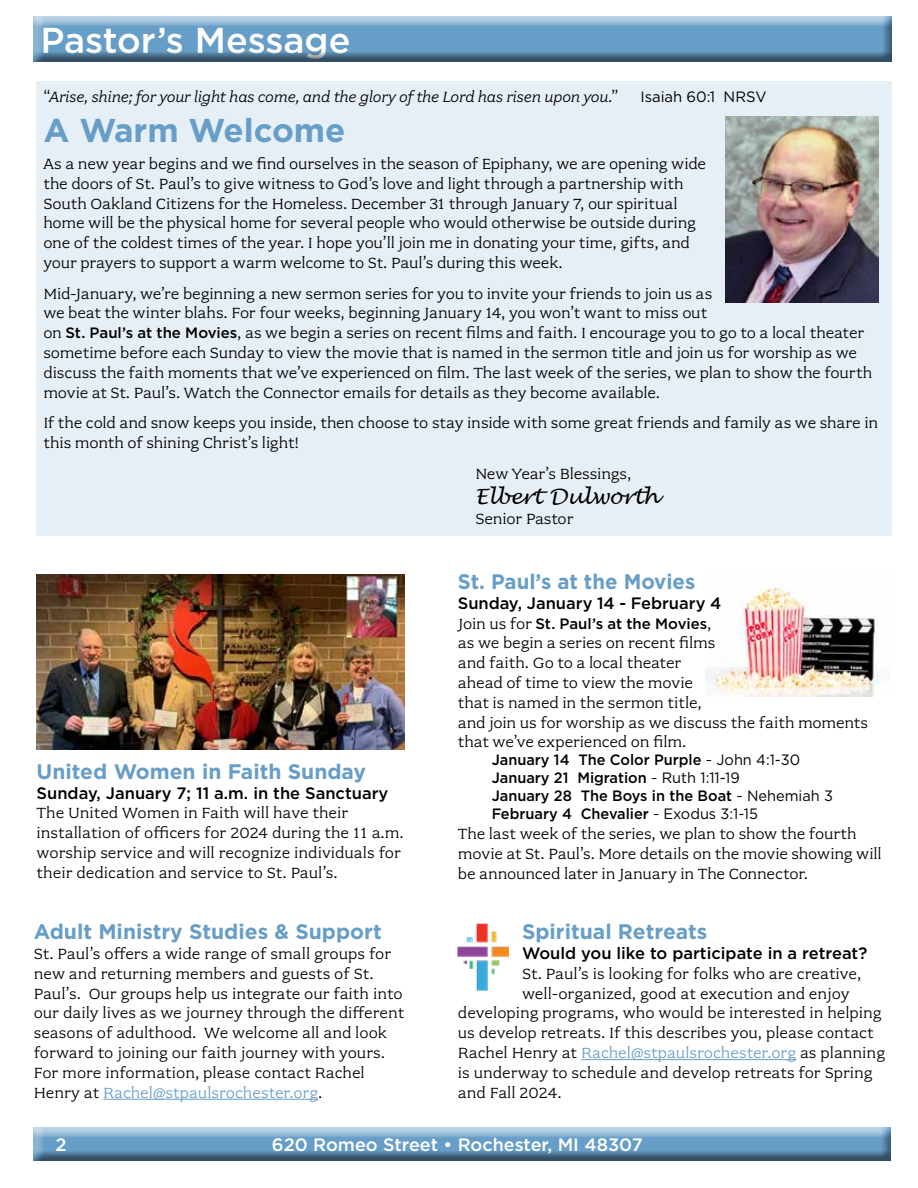
<style>
.page{position:relative;width:918px;height:1188px;background:#fff}
.page>*{position:absolute;margin:0;border:0;box-sizing:border-box;transform-origin:0 0}
.t1{font:500 36px "Gotham";color:#fff}
.t2{font:700 33px "Gotham";color:#679ec7}
.t3{font:700 21px "Gotham";color:#679ec7}
.t4{font:italic 21px "Lucida Handwriting";letter-spacing:-.01em;color:#000}
.t5{font:500 18px "Gotham";color:#fff}
.t6{font:16.5px/19.8px "Fairplex Wide OT";letter-spacing:-.005em;color:#000}
.t7{font:500 16.5px "Gotham";color:#000}
.t8{font:italic 16.5px "Fairplex Wide OT";letter-spacing:-.015em;color:#000}
.t9{font:16.5px "Fairplex Wide OT";color:#679ec7}
.t10{font:500 15px/18px "Gotham";color:#000}
.t11{font:15px "Gotham";color:#000}
.s1{font-style:normal}
.s2{font-family:"Gotham";font-weight:500;font-size:15px}
.s3{color:#679ec7}
.s4{font-family:"Fairplex Wide OT";font-weight:400;font-size:16.5px}
.s5{font-weight:400}
.s6{color:#000}
</style>
<div class="page">
<div style="left:29px;top:1126px;width:862px;height:34px;background:#bbd4e6"></div>
<div style="left:29px;top:1128px;width:862px;height:34px;background:#000;opacity:.5"></div>
<div style="left:37px;top:81px;width:855px;height:455px;background:#e7eff6"></div>
<div style="left:31px;top:16px;width:861px;height:47px;background:#000;opacity:.5"></div>
<img style="left:726px;top:117px;width:153px;height:186px">
<img style="left:37px;top:575px;width:368px;height:175px">
<hr style="left:103px;top:1099px;width:215px;height:1px;background:#679ec7">
<img style="left:705px;top:587px;width:173px;height:110px">
<hr style="left:581px;top:1059px;width:215px;height:1px;background:#679ec7">
<img style="left:458px;top:924px;width:51px;height:66px">
<h1 class="t1" style="left:40px;top:17px;width:312px">Pastor’s Message</h1>
<p class="t8" style="left:43px;top:88px;width:577px"><span class="s1">“</span>Arise, shine; for your light has come, and the glory of the Lord has risen upon you.<span class="s1">”</span></p>
<p class="t11" style="left:641px;top:88px;width:128px">Isaiah 60:1 NRSV</p>
<h2 class="t2" style="left:43px;top:108px;width:304px">A Warm Welcome</h2>
<p class="t6" style="left:43px;top:154px;width:664px">As a new year begins and we find ourselves in the season of Epiphany, we are opening wide the doors of St. Paul’s to give witness to God’s love and light through a partnership with South Oakland Citizens for the Homeless. December 31 through January 7, our spiritual home will be the physical home for several people who would otherwise be outside during one of the coldest times of the year. I hope you’ll join me in donating your time, gifts, and your prayers to support a warm welcome to St. Paul’s during this week.</p>
<p class="t6" style="left:43px;top:284px;width:830px">Mid-January, we’re beginning a new sermon series for you to invite your friends to join us as<br>we beat the winter blahs. For four weeks, beginning January 14, you won’t want to miss out<br>on <span class="s2">St. Paul’s at the Movies</span>, as we begin a series on recent films and faith. I encourage you to go to a local theater sometime before each Sunday to view the movie that is named in the sermon title and join us for worship as we discuss the faith moments that we’ve experienced on film. The last week of the series, we plan to show the fourth movie at St. Paul’s. Watch the Connector emails for details as they become available.</p>
<p class="t6" style="left:43px;top:413px;width:836px">If the cold and snow keeps you inside, then choose to stay inside with some great friends and family as we share in this month of shining Christ’s light!</p>
<p class="t6" style="left:475px;top:464px;width:157px">New Year’s Blessings,</p>
<p class="t4" style="left:475px;top:484px;width:185px">Elbert Dulworth</p>
<p class="t6" style="left:475px;top:509px;width:100px">Senior Pastor</p>
<p class="t3" style="left:37px;top:757px;width:331px">United Women in Faith Sunday</p>
<p class="t7" style="left:37px;top:782px;width:353px">Sunday, January 7; 11 a.m. in the Sanctuary</p>
<p class="t6" style="left:37px;top:803px;width:369px">The United Women in Faith will have their installation of officers for 2024 during the 11 a.m. worship service and will recognize individuals for their dedication and service to St. Paul’s.</p>
<p class="t3" style="left:34px;top:918px;width:349px">Adult Ministry Studies &amp; Support</p>
<p class="t6" style="left:34px;top:944px;width:372px">St. Paul’s offers a wide range of small groups for new and returning members and guests of St.<br>Paul’s. Our groups help us integrate our faith into our daily lives as we journey through the different seasons of adulthood. We welcome all and look forward to joining our faith journey with yours.<br>For more information, please contact Rachel Henry at <span class="s3">Rachel@stpaulsrochester.org</span>.</p>
<p class="t3" style="left:458px;top:568px;width:239px">St. Paul’s at the Movies</p>
<p class="t7" style="left:458px;top:592px;width:265px">Sunday, January 14 - February 4</p>
<p class="t10" style="left:458px;top:614px;width:255px"><span class="s4">Join us for</span> St. Paul’s at the Movies<span class="s4">,</span></p>
<p class="t6" style="left:458px;top:633px;width:412px">as we begin a series on recent films<br>and faith. Go to a local theater<br>ahead of time to view the movie<br>that is named in the sermon title,<br>and join us for worship as we discuss the faith moments that we’ve experienced on film.</p>
<p class="t10" style="left:492px;top:751px;width:343px">January 14 The Color Purple <span class="s4">-</span> <span class="s5">John 4:1-30<br></span>January 21 Migration <span class="s4">-</span> <span class="s5">Ruth 1:11-19<br></span>January 28 The Boys in the Boat <span class="s4">-</span> <span class="s5">Nehemiah 3<br></span>February 4 Chevalier <span class="s4">-</span> <span class="s5">Exodus 3:1-15</span></p>
<p class="t6" style="left:458px;top:824px;width:425px">The last week of the series, we plan to show the fourth movie at St. Paul’s. More details on the movie showing will be announced later in January in The Connector.</p>
<p class="t3" style="left:522px;top:918px;width:187px">Spiritual Retreats</p>
<p class="t7" style="left:522px;top:942px;width:347px">Would you like to participate in a retreat?</p>
<p class="t6" style="left:522px;top:964px;width:341px">St. Paul’s is looking for folks who are creative,</p>
<p class="t6" style="left:522px;top:983px;width:329px">well-organized, good at execution and enjoy</p>
<p class="t6" style="left:458px;top:1003px;width:425px">developing programs, who would be interested in helping</p>
<p class="t6" style="left:458px;top:1023px;width:417px">us develop retreats. If this describes you, please contact</p>
<p class="t9" style="left:458px;top:1044px;width:429px"><span class="s6">Rachel Henry at</span> Rachel@stpaulsrochester.org <span class="s6">as planning</span></p>
<p class="t6" style="left:458px;top:1063px;width:416px">is underway to schedule and develop retreats for Spring</p>
<p class="t6" style="left:458px;top:1082px;width:105px">and Fall 2024.</p>
<p class="t5" style="left:55px;top:1133px;width:13px">2</p>
<p class="t5" style="left:272px;top:1133px;width:372px">620 Romeo Street • Rochester, MI 48307</p>
</div>
